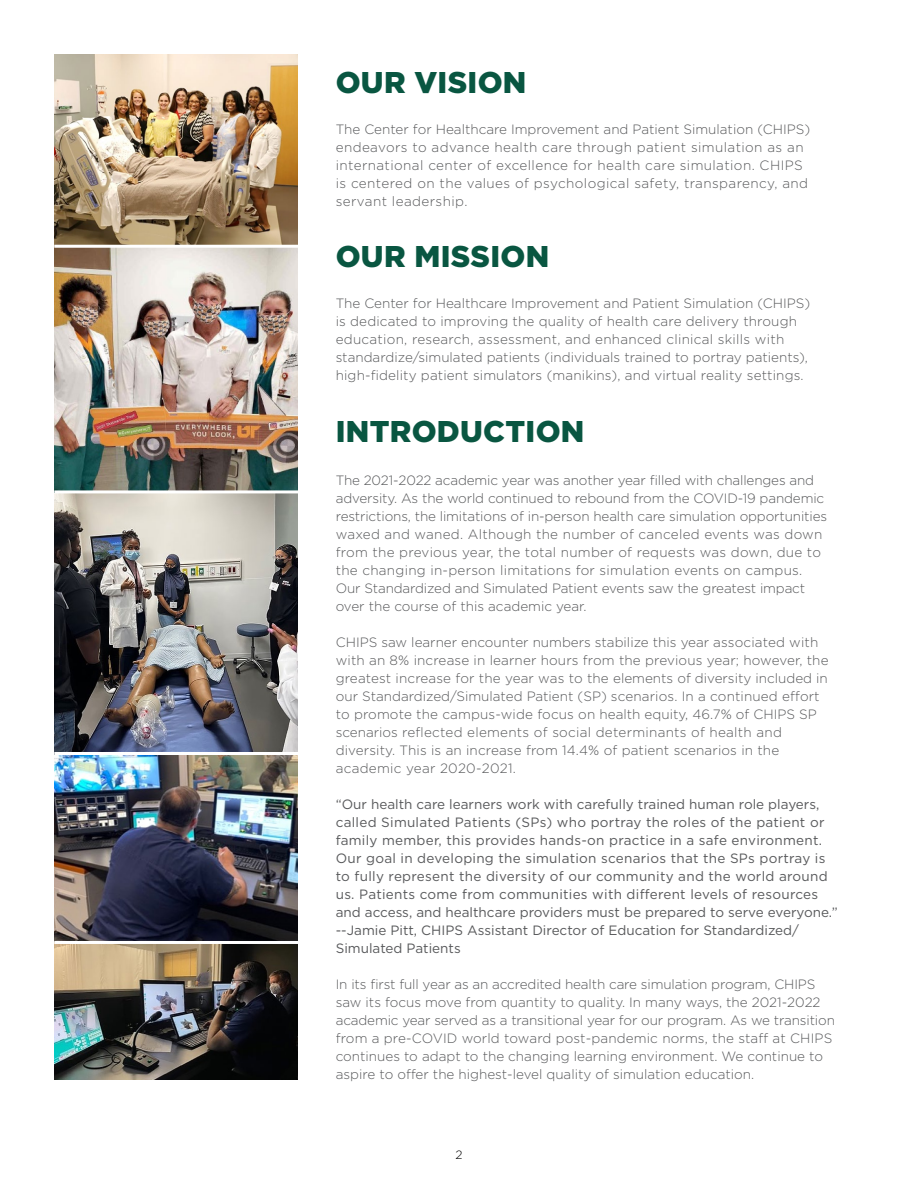
<style>
.page{position:relative;width:918px;height:1188px;background:#fff}
.page>*{position:absolute;margin:0;border:0;box-sizing:border-box;transform-origin:0 0}
.t1{font:900 30px "Gotham";letter-spacing:.01em;color:#095641}
.t2{font:300 13.5px/18px "Gotham";color:#58595b}
.t3{font:13.5px/18px "Gotham";letter-spacing:.015em;color:#58595b}
.t4{font:300 13.5px/18px "Gotham";letter-spacing:.03em;color:#58595b}
.t5{font:300 12px "Gotham";color:#000}
</style>
<div class="page">
<img style="left:54px;top:54px;width:243px;height:887px">
<img style="left:54px;top:944px;width:243px;height:136px">
<hr style="left:54px;top:245px;width:248px;height:3px;background:#fff">
<hr style="left:54px;top:490px;width:248px;height:3px;background:#fff">
<hr style="left:54px;top:752px;width:248px;height:3px;background:#fff">
<h1 class="t1" style="left:336px;top:62px;width:192px">OUR VISION</h1>
<p class="t4" style="left:336px;top:120px;width:476px">The Center for Healthcare Improvement and Patient Simulation (CHIPS) endeavors to advance health care through patient simulation as an international center of excellence for health care simulation. CHIPS is centered on the values of psychological safety, transparency, and servant leadership.</p>
<h1 class="t1" style="left:336px;top:236px;width:215px">OUR MISSION</h1>
<p class="t2" style="left:336px;top:294px;width:476px">The Center for Healthcare Improvement and Patient Simulation (CHIPS) is dedicated to improving the quality of health care delivery through education, research, assessment, and enhanced clinical skills with standardize/simulated patients (individuals trained to portray patients), high-fidelity patient simulators (manikins), and virtual reality settings.</p>
<h1 class="t1" style="left:336px;top:411px;width:250px">INTRODUCTION</h1>
<p class="t2" style="left:336px;top:471px;width:493px">The 2021-2022 academic year was another year filled with challenges and adversity. As the world continued to rebound from the COVID-19 pandemic restrictions, the limitations of in-person health care simulation opportunities waxed and waned. Although the number of canceled events was down from the previous year, the total number of requests was down, due to the changing in-person limitations for simulation events on campus.<br>Our Standardized and Simulated Patient events saw the greatest impact over the course of this academic year.</p>
<p class="t2" style="left:336px;top:633px;width:494px">CHIPS saw learner encounter numbers stabilize this year associated with with an 8% increase in learner hours from the previous year; however, the greatest increase for the year was to the elements of diversity included in our Standardized/Simulated Patient (SP) scenarios. In a continued effort to promote the campus-wide focus on health equity, 46.7% of CHIPS SP scenarios reflected elements of social determinants of health and diversity. This is an increase from 14.4% of patient scenarios in the academic year 2020-2021.</p>
<p class="t3" style="left:336px;top:795px;width:504px">“Our health care learners work with carefully trained human role players, called Simulated Patients (SPs) who portray the roles of the patient or family member, this provides hands-on practice in a safe environment.<br>Our goal in developing the simulation scenarios that the SPs portray is to fully represent the diversity of our community and the world around us. Patients come from communities with different levels of resources and access, and healthcare providers must be prepared to serve everyone.” --Jamie Pitt, CHIPS Assistant Director of Education for Standardized/ Simulated Patients</p>
<p class="t2" style="left:336px;top:975px;width:501px">In its first full year as an accredited health care simulation program, CHIPS saw its focus move from quantity to quality. In many ways, the 2021-2022 academic year served as a transitional year for our program. As we transition from a pre-COVID world toward post-pandemic norms, the staff at CHIPS continues to adapt to the changing learning environment. We continue to aspire to offer the highest-level quality of simulation education.</p>
<p class="t5" style="left:455px;top:1147px;width:9px">2</p>
</div>
